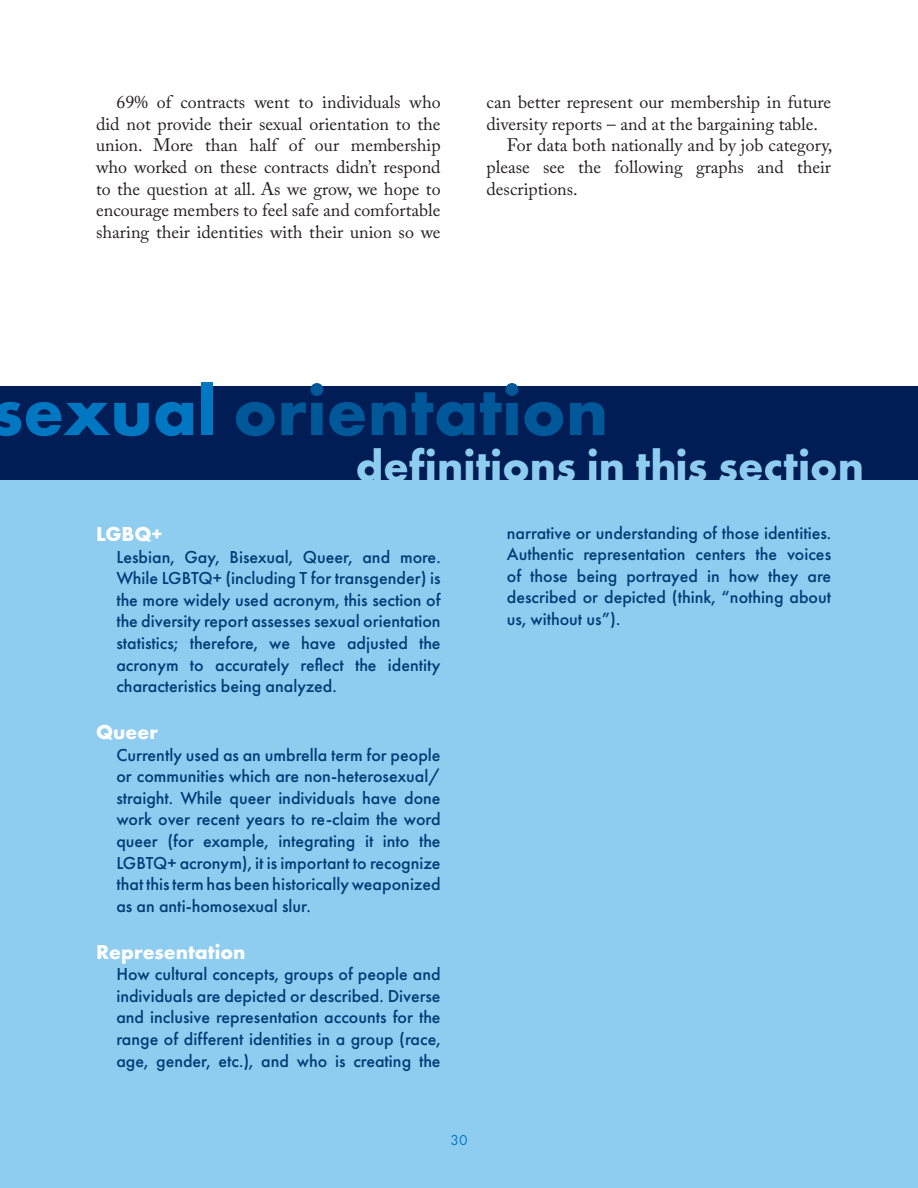
<style>
.page{position:relative;width:918px;height:1188px;background:#fff}
.page>*{position:absolute;margin:0;border:0;box-sizing:border-box;transform-origin:0 0}
.t1{font:700 72px "Futura PT";letter-spacing:.005em;color:#005898}
.t2{font:700 45px "Futura PT";color:#8fcdf0}
.t3{font:700 21px "Futura PT";color:#fff}
.t4{font:500 18px/21.6px "Futura PT";color:#003c76;text-align:justify}
.t5{font:18px/21.6px "Adobe Caslon Pro";color:#231f20;text-align:justify}
.t6{font:15px "Futura PT";color:#0077c0}
.s1{color:#0077c0}
</style>
<div class="page">
<div style="left:0;top:395px;width:918px;height:793px;background:#8fcdf0"></div>
<div style="left:0;top:386px;width:918px;height:94px;background:#001d56"></div>
<p class="t5" style="left:96px;top:91px;width:346px;text-indent:20px">69% of contracts went to individuals who did not provide their sexual orientation to the union. More than half of our membership who worked on these contracts didn’t respond to the question at all. As we grow, we hope to encourage members to feel safe and comfortable sharing their identities with their union so we</p>
<p class="t5" style="left:487px;top:91px;width:346px">can better represent our membership in future</p>
<p class="t5" style="left:487px;top:113px;width:333px">diversity reports – and at the bargaining table.</p>
<p class="t5" style="left:507px;top:134px;width:327px">For data both nationally and by job category,</p>
<p class="t5" style="left:487px;top:156px;width:346px">please see the following graphs and their</p>
<p class="t5" style="left:487px;top:178px;width:93px">descriptions.</p>
<h1 class="t1" style="left:-9px;top:365px;width:618px"><span class="s1">sexual</span> orientation</h1>
<h2 class="t2" style="left:356px;top:437px;width:510px">definitions in this section</h2>
<p class="t3" style="left:96px;top:520px;width:68px">LGBQ+</p>
<p class="t4" style="left:116px;top:546px;width:326px">Lesbian, Gay, Bisexual, Queer, and more.<br>While LGBTQ+ (including T for transgender) is the more widely used acronym, this section of the diversity report assesses sexual orientation statistics; therefore, we have adjusted the acronym to accurately reflect the identity characteristics being analyzed.</p>
<p class="t3" style="left:96px;top:718px;width:63px">Queer</p>
<p class="t4" style="left:116px;top:744px;width:326px">Currently used as an umbrella term for people or communities which are non-heterosexual/ straight. While queer individuals have done work over recent years to re-claim the word queer (for example, integrating it into the LGBTQ+ acronym), it is important to recognize that this term has been historically weaponized as an anti-homosexual slur.</p>
<p class="t3" style="left:96px;top:938px;width:151px">Representation</p>
<p class="t4" style="left:116px;top:963px;width:326px">How cultural concepts, groups of people and individuals are depicted or described. Diverse and inclusive representation accounts for the range of different identities in a group (race, age, gender, etc.), and who is creating the</p>
<p class="t6" style="left:450px;top:1132px;width:19px">30</p>
<p class="t4" style="left:507px;top:522px;width:326px">narrative or understanding of those identities.<br>Authentic representation centers the voices of those being portrayed in how they are described or depicted (think, “nothing about us, without us”).</p>
</div>
